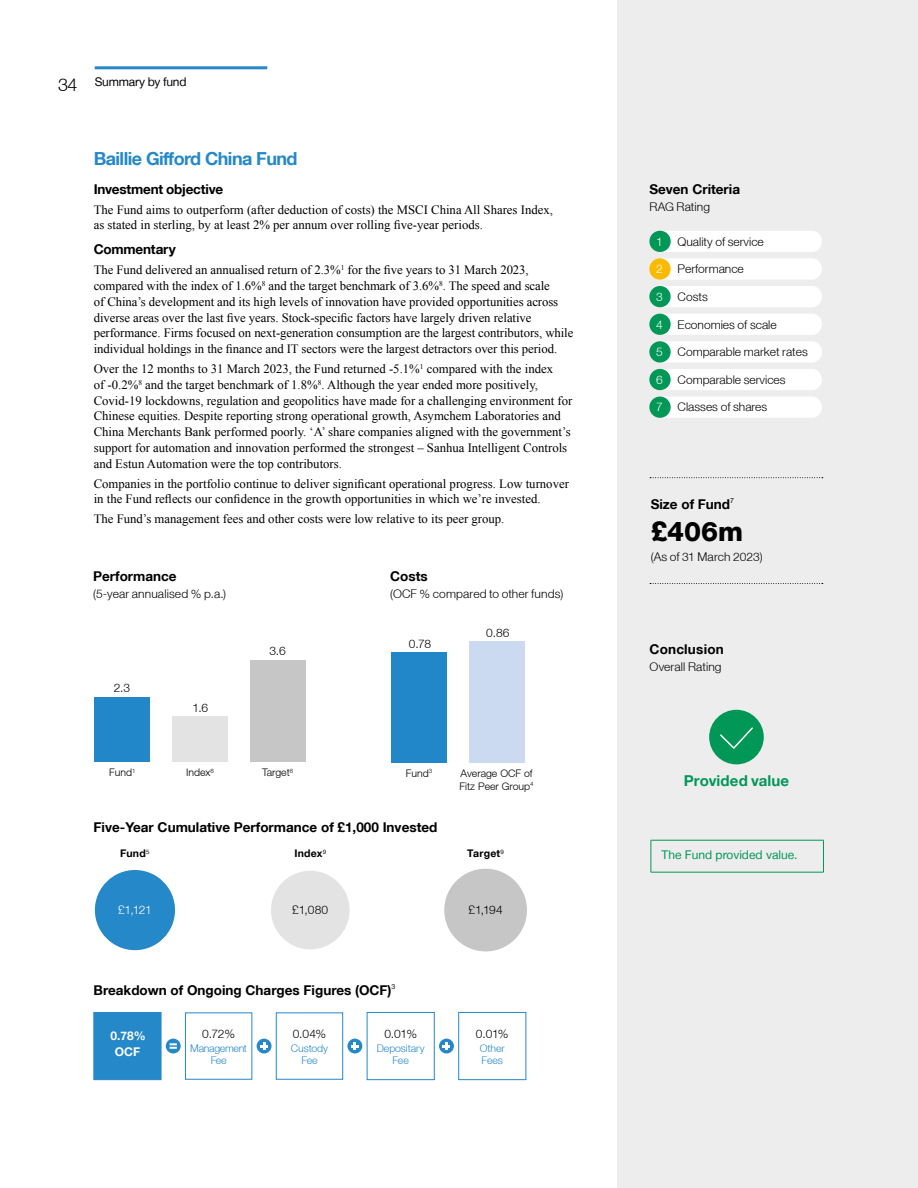
<style>
.page{position:relative;width:918px;height:1188px;background:#fff}
.page>*{position:absolute;margin:0;border:0;box-sizing:border-box;transform-origin:0 0}
.t1{font:800 27px "Helvetica Neue LT";color:#000}
.t2{font:700 18px "Helvetica Neue LT";letter-spacing:-.03em;color:#2488c9}
.t3{font:700 15px "Helvetica Neue";letter-spacing:.01em;color:#009757}
.t4{font:700 13.5px "Helvetica Neue LT";color:#000}
.t5{font:12.75px/15.8px "Times New Roman";color:#000}
.t6{font:300 12px "Helvetica Neue LT";color:#000}
.t7{font:12px "Helvetica Neue LT";color:#009757}
.t8{font:12px "Helvetica Neue LT";letter-spacing:-.015em;color:#000}
.t9{font:300 12px "Helvetica Neue LT";color:#fff}
.t10{font:700 12px "Helvetica Neue LT";color:#fff}
.t11{font:300 10.5px/12.6px "Helvetica Neue LT";color:#000}
.t12{font:300 10.5px/12.6px "Helvetica Neue LT";letter-spacing:-.01em;color:#2488c9;text-align:center}
.t13{font:700 10.5px "Helvetica Neue LT";letter-spacing:.025em;color:#000}
.t14{font:300 10.5px/12.6px "Helvetica Neue LT";letter-spacing:-.03em;color:#2488c9;text-align:center}
.s1{font-weight:300;font-size:18px}
</style>
<div class="page">
<div style="left:617px;top:0;width:301px;height:1188px;background:#eeeded"></div>
<div style="left:95px;top:870px;width:80px;height:80px;background:#2488c9;border-radius:40px"></div>
<div style="left:271px;top:871px;width:79px;height:78px;background:#e3e3e3;border-radius:39px"></div>
<div style="left:444px;top:869px;width:83px;height:82px;background:#c6c6c6;border-radius:41px"></div>
<div style="left:166px;top:1039px;width:15px;height:14px;background:#2488c9;border-radius:50%"></div>
<svg style="left:170px;top:1043px;width:7px;height:6px"></svg>
<div style="left:257px;top:1039px;width:15px;height:14px;background:#2488c9;border-radius:50%"></div>
<svg style="left:260px;top:1042px;width:8px;height:8px"></svg>
<div style="left:347px;top:1039px;width:15px;height:14px;background:#2488c9;border-radius:50%"></div>
<svg style="left:351px;top:1042px;width:7px;height:8px"></svg>
<div style="left:439px;top:1039px;width:15px;height:14px;background:#2488c9;border-radius:50%"></div>
<svg style="left:443px;top:1042px;width:7px;height:8px"></svg>
<div style="left:276px;top:1013px;width:67px;height:66px;border:1px solid #2488c9"></div>
<div style="left:367px;top:1012px;width:67px;height:68px;border:1px solid #2488c9"></div>
<div style="left:458px;top:1012px;width:68px;height:68px;border:1px solid #2488c9"></div>
<div style="left:94px;top:1012px;width:67px;height:68px;background:#2488c9;border:1px solid #2488c9"></div>
<svg style="left:650px;top:477px;width:173px;height:1px"></svg>
<svg style="left:650px;top:583px;width:173px;height:1px"></svg>
<div style="left:663px;top:231px;width:159px;height:21px;background:#fff"></div>
<div style="left:664px;top:258px;width:158px;height:22px;background:#fff"></div>
<div style="left:663px;top:286px;width:159px;height:21px;background:#fff"></div>
<div style="left:663px;top:314px;width:159px;height:21px;background:#fff"></div>
<div style="left:663px;top:341px;width:159px;height:21px;background:#fff"></div>
<div style="left:663px;top:369px;width:159px;height:21px;background:#fff"></div>
<div style="left:663px;top:397px;width:159px;height:21px;background:#fff"></div>
<div style="left:649px;top:258px;width:22px;height:22px;background:#fbba00;border-radius:50%"></div>
<div style="left:649px;top:314px;width:22px;height:21px;background:#009757;border-radius:50%"></div>
<div style="left:649px;top:369px;width:22px;height:21px;background:#009757;border-radius:50%"></div>
<div style="left:649px;top:286px;width:22px;height:21px;background:#009757;border-radius:50%"></div>
<div style="left:649px;top:341px;width:22px;height:22px;background:#009757;border-radius:50%"></div>
<div style="left:649px;top:397px;width:22px;height:21px;background:#009757;border-radius:50%"></div>
<div style="left:649px;top:231px;width:22px;height:21px;background:#009757;border-radius:50%"></div>
<div style="left:391px;top:652px;width:56px;height:110px;background:#2287c9"></div>
<div style="left:469px;top:641px;width:56px;height:121px;background:#cbd9f1"></div>
<div style="left:94px;top:697px;width:56px;height:65px;background:#2287c9"></div>
<div style="left:172px;top:716px;width:56px;height:46px;background:#e3e3e3"></div>
<div style="left:250px;top:660px;width:56px;height:102px;background:#c6c6c6"></div>
<div style="left:710px;top:711px;width:53px;height:53px;background:#009757;border-radius:50%"></div>
<div style="left:709px;top:710px;width:55px;height:54px;border:2px solid #009757;border-radius:50%"></div>
<svg style="left:720px;top:727px;width:33px;height:22px"></svg>
<hr style="left:651px;top:840px;width:173px;height:1px;background:#009757">
<hr style="left:651px;top:840px;width:1px;height:32px;background:#009757">
<hr style="left:823px;top:840px;width:1px;height:32px;background:#009757">
<hr style="left:651px;top:872px;width:173px;height:1px;background:#009757">
<hr style="left:95px;top:66px;width:172px;height:3px;background:#2488c9">
<p class="t8" style="left:58px;top:75px;width:130px"><span class="s1">34</span> Summary by fund</p>
<h2 class="t2" style="left:94px;top:147px;width:205px">Baillie Gifford China Fund</h2>
<p class="t4" style="left:94px;top:180px;width:131px">Investment objective</p>
<p class="t5" style="left:94px;top:201px;width:461px">The Fund aims to outperform (after deduction of costs) the MSCI China All Shares Index, as stated in sterling, by at least 2% per annum over rolling five-year periods.</p>
<p class="t4" style="left:94px;top:241px;width:84px">Commentary</p>
<p class="t5" style="left:94px;top:262px;width:481px">The Fund delivered an annualised return of 2.3%<sup>1</sup> for the five years to 31 March 2023, compared with the index of 1.6%<sup>8</sup> and the target benchmark of 3.6%<sup>8</sup>. The speed and scale<br>of China’s development and its high levels of innovation have provided opportunities across diverse areas over the last five years. Stock-specific factors have largely driven relative performance. Firms focused on next-generation consumption are the largest contributors, while individual holdings in the finance and IT sectors were the largest detractors over this period.</p>
<p class="t5" style="left:94px;top:361px;width:480px">Over the 12 months to 31 March 2023, the Fund returned -5.1%<sup>1</sup> compared with the index<br>of -0.2%<sup>8</sup> and the target benchmark of 1.8%<sup>8</sup>. Although the year ended more positively, Covid-19 lockdowns, regulation and geopolitics have made for a challenging environment for Chinese equities. Despite reporting strong operational growth, Asymchem Laboratories and China Merchants Bank performed poorly. ‘A’ share companies aligned with the government’s support for automation and innovation performed the strongest – Sanhua Intelligent Controls and Estun Automation were the top contributors.</p>
<p class="t5" style="left:94px;top:475px;width:477px">Companies in the portfolio continue to deliver significant operational progress. Low turnover in the Fund reflects our confidence in the growth opportunities in which we’re invested.</p>
<p class="t5" style="left:94px;top:511px;width:412px">The Fund’s management fees and other costs were low relative to its peer group.</p>
<p class="t4" style="left:93px;top:567px;width:85px">Performance</p>
<p class="t6" style="left:93px;top:586px;width:135px">(5-year annualised % p.a.)</p>
<p class="t6" style="left:114px;top:681px;width:18px">2.3</p>
<p class="t11" style="left:109px;top:766px;width:28px">Fund<sup>1</sup></p>
<p class="t6" style="left:193px;top:700px;width:17px">1.6</p>
<p class="t11" style="left:186px;top:766px;width:29px">Index<sup>8</sup></p>
<p class="t6" style="left:269px;top:643px;width:18px">3.6</p>
<p class="t11" style="left:262px;top:766px;width:33px">Target<sup>8</sup></p>
<p class="t4" style="left:390px;top:567px;width:39px">Costs</p>
<p class="t6" style="left:390px;top:586px;width:175px">(OCF % compared to other funds)</p>
<p class="t6" style="left:409px;top:636px;width:24px">0.78</p>
<p class="t6" style="left:486px;top:625px;width:25px">0.86</p>
<p class="t11" style="left:406px;top:767px;width:28px">Fund<sup>3</sup></p>
<p class="t11" style="left:460px;top:767px;width:76px">Average OCF of<br>Fitz Peer Group<sup>4</sup></p>
<p class="t4" style="left:94px;top:819px;width:345px">Five-Year Cumulative Performance of £1,000 Invested</p>
<p class="t13" style="left:120px;top:847px;width:31px">Fund<sup>5</sup></p>
<p class="t13" style="left:294px;top:847px;width:33px">Index<sup>9</sup></p>
<p class="t9" style="left:118px;top:902px;width:35px">£1,121</p>
<p class="t6" style="left:292px;top:902px;width:38px">£1,080</p>
<p class="t4" style="left:94px;top:982px;width:303px">Breakdown of Ongoing Charges Figures (OCF)<sup>3</sup></p>
<p class="t13" style="left:467px;top:847px;width:38px">Target<sup>9</sup></p>
<p class="t6" style="left:469px;top:902px;width:36px">£1,194</p>
<p class="t10" style="left:110px;top:1028px;width:37px">0.78%</p>
<p class="t6" style="left:476px;top:1026px;width:34px">0.01%</p>
<p class="t10" style="left:115px;top:1044px;width:27px">OCF</p>
<p class="t6" style="left:202px;top:1026px;width:35px">0.72%</p>
<p class="t6" style="left:293px;top:1026px;width:35px">0.04%</p>
<p class="t6" style="left:384px;top:1026px;width:34px">0.01%</p>
<p class="t12" style="left:291px;top:1042px;width:38px">Custody<br>Fee</p>
<p class="t12" style="left:480px;top:1042px;width:26px;text-align:left">Other<br>Fees</p>
<p class="t14" style="left:190px;top:1042px;width:58px">Management<br>Fee</p>
<p class="t12" style="left:377px;top:1042px;width:49px">Depositary<br>Fee</p>
<p class="t4" style="left:649px;top:180px;width:92px">Seven Criteria</p>
<p class="t6" style="left:649px;top:199px;width:62px">RAG Rating</p>
<p class="t9" style="left:656px;top:234px;width:8px">1</p>
<p class="t6" style="left:678px;top:234px;width:88px">Quality of service</p>
<p class="t9" style="left:656px;top:262px;width:8px">2</p>
<p class="t6" style="left:678px;top:262px;width:68px">Performance</p>
<p class="t9" style="left:656px;top:289px;width:8px">3</p>
<p class="t9" style="left:656px;top:317px;width:8px">4</p>
<p class="t6" style="left:678px;top:289px;width:32px">Costs</p>
<p class="t6" style="left:678px;top:317px;width:101px">Economies of scale</p>
<p class="t9" style="left:656px;top:345px;width:8px">5</p>
<p class="t9" style="left:656px;top:372px;width:8px">6</p>
<p class="t6" style="left:678px;top:345px;width:132px">Comparable market rates</p>
<p class="t6" style="left:678px;top:372px;width:110px">Comparable services</p>
<p class="t9" style="left:656px;top:400px;width:8px">7</p>
<p class="t6" style="left:678px;top:400px;width:91px">Classes of shares</p>
<p class="t4" style="left:651px;top:496px;width:85px">Size of Fund<sup>7</sup></p>
<h1 class="t1" style="left:651px;top:515px;width:94px">£406m</h1>
<p class="t6" style="left:651px;top:550px;width:113px">(As of 31 March 2023)</p>
<p class="t4" style="left:650px;top:641px;width:76px">Conclusion</p>
<p class="t6" style="left:650px;top:660px;width:73px">Overall Rating</p>
<p class="t3" style="left:684px;top:769px;width:107px">Provided value</p>
<p class="t7" style="left:662px;top:848px;width:138px">The Fund provided value.</p>
</div>
